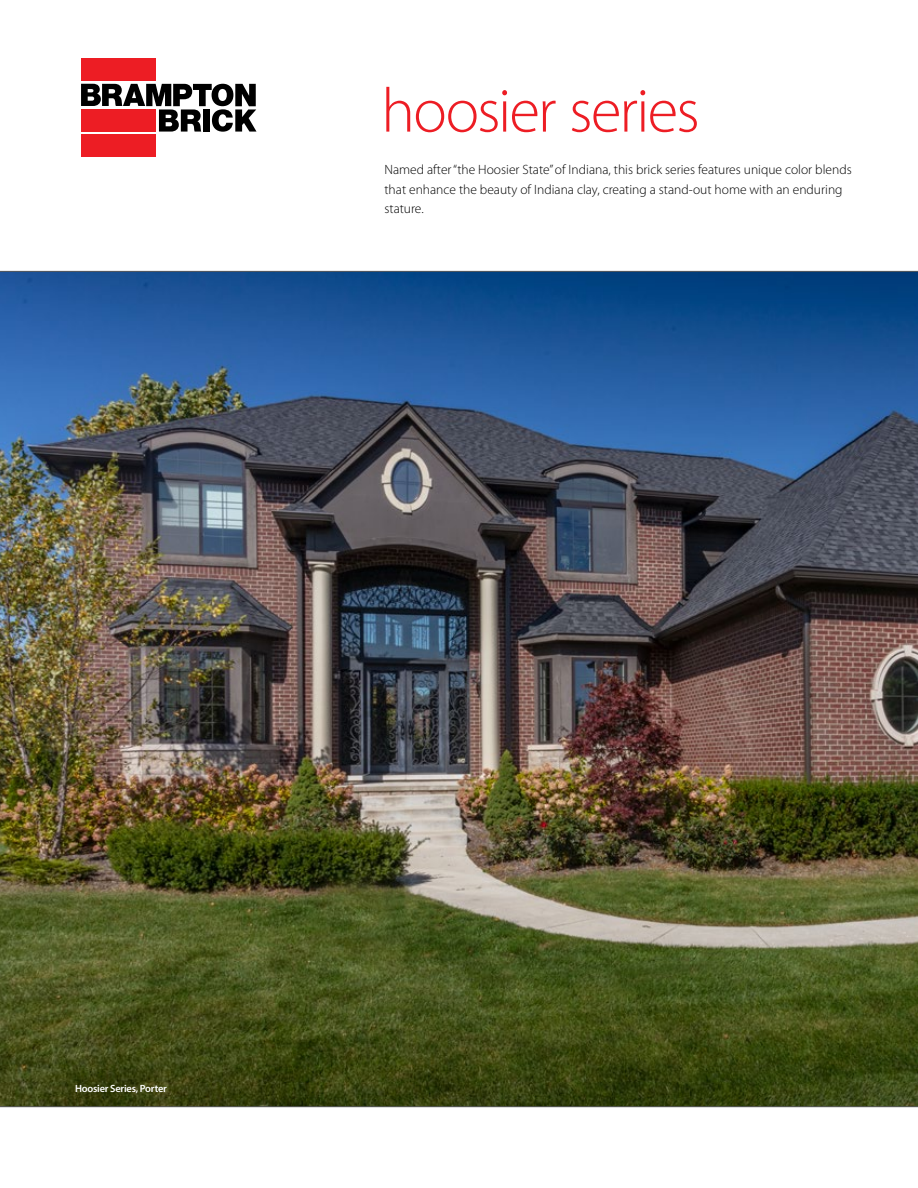
<style>
.page{position:relative;width:918px;height:1188px;background:#fff}
.page>*{position:absolute;margin:0;border:0;box-sizing:border-box;transform-origin:0 0}
.t1{font:300 63px "Myriad Pro";letter-spacing:-.03em;color:#ed1d24}
.t2{font:300 13.5px/19.5px "Myriad Pro";color:#000}
.t3{font:600 10.5px "Myriad Pro";letter-spacing:-.02em;color:#fff}
</style>
<div class="page">
<img style="left:0;top:271px;width:918px;height:836px">
<div style="left:81px;top:58px;width:74px;height:23px;background:#ed1d24"></div>
<div style="left:81px;top:135px;width:74px;height:22px;background:#ed1d24"></div>
<svg style="left:81px;top:84px;width:175px;height:48px"></svg>
<h1 class="t1" style="left:381px;top:76px;width:320px">hoosier series</h1>
<p class="t2" style="left:384px;top:160px;width:469px">Named after “the Hoosier State” of Indiana, this brick series features unique color blends that enhance the beauty of Indiana clay, creating a stand-out home with an enduring stature.</p>
<p class="t3" style="left:75px;top:1082px;width:93px">Hoosier Series, Porter</p>
</div>
